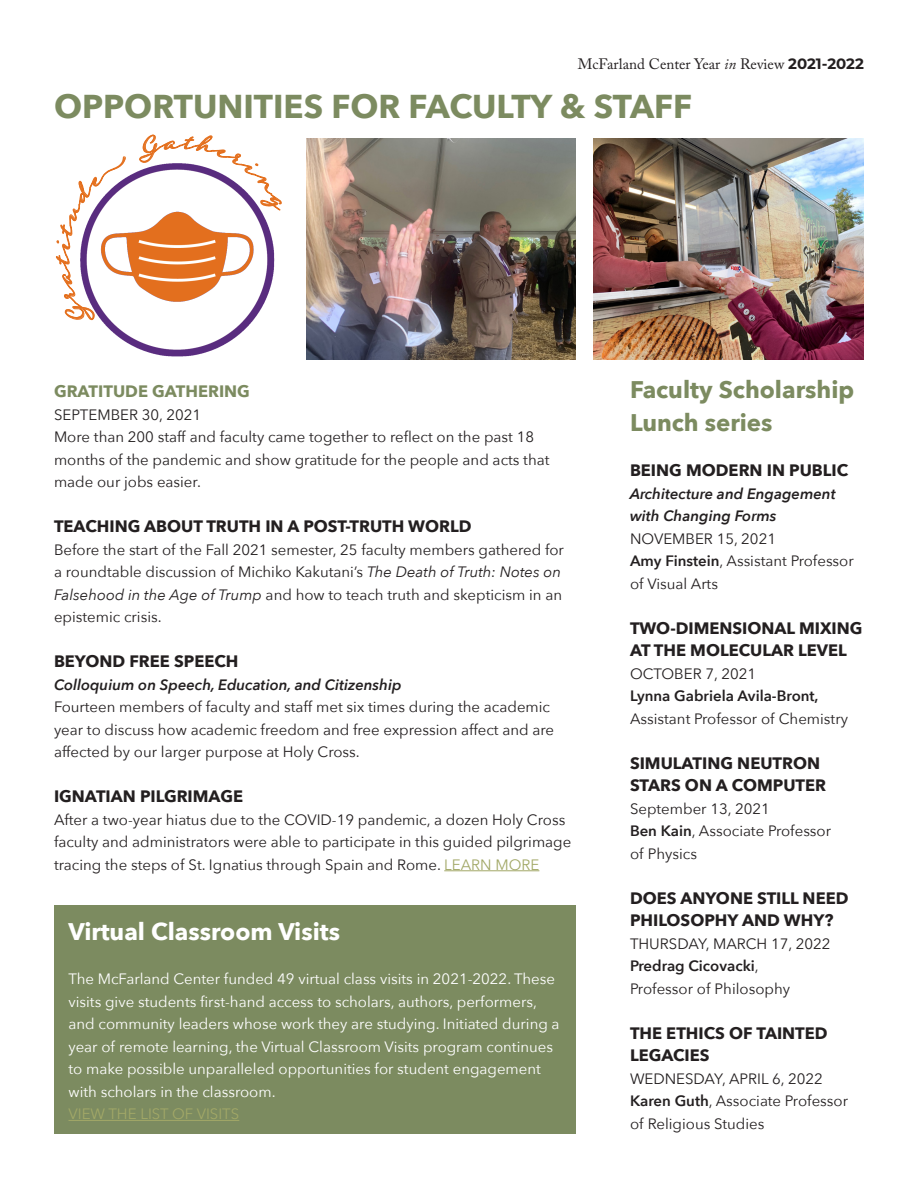
<style>
.page{position:relative;width:918px;height:1188px;background:#fff}
.page>*{position:absolute;margin:0;border:0;box-sizing:border-box;transform-origin:0 0}
.t1{font:700 33px "Avenir Next";color:#7c8b60}
.t2{font:700 24px/33px "Avenir Next";color:#7c8b60}
.t3{font:700 24px "Avenir Next";color:#fff}
.t4{font:700 16.5px/22.5px "Avenir Next";color:#231f20}
.t5{font:700 16.5px "Avenir Next";color:#7c8b60}
.t6{font:15px/22.5px "Avenir Next";color:#231f20}
.t7{font:15px/22.5px "Avenir Next";color:#fff}
.t8{font:italic 600 15px/22.5px "Avenir Next";color:#231f20}
.t9{font:15px "Adobe Caslon Pro";color:#231f20}
.t10{font:15px "Avenir Next";color:#a2a867}
.s1{font-style:italic}
.s2{font-family:"Montserrat";font-weight:700}
.s3{color:#a2a867}
.s4{font-weight:600}
</style>
<div class="page">
<img style="left:306px;top:139px;width:270px;height:220px">
<img style="left:594px;top:139px;width:270px;height:220px">
<img style="left:109px;top:173px;width:166px;height:184px">
<hr style="left:444px;top:870px;width:95px;height:1px;background:#a2a867">
<div style="left:54px;top:905px;width:522px;height:229px;background:#7c8b60"></div>
<hr style="left:68px;top:1120px;width:171px;height:1px;background:#a2a867">
<svg style="left:80px;top:173px;width:48px;height:156px"></svg>
<svg style="left:134px;top:163px;width:141px;height:53px"></svg>
<p class="t9" style="left:578px;top:55px;width:288px">McFarland Center Year <span class="s1">in</span> Review <span class="s2">2021-2022</span></p>
<p class="t1" style="left:54px;top:78px;width:640px">OPPORTUNITIES FOR FACULTY &amp; STAFF</p>
<p class="t5" style="left:54px;top:377px;width:198px">GRATITUDE GATHERING</p>
<p class="t6" style="left:54px;top:403px;width:149px">SEPTEMBER 30, 2021</p>
<p class="t6" style="left:54px;top:425px;width:497px">More than 200 staff and faculty came together to reflect on the past 18 months of the pandemic and show gratitude for the people and acts that made our jobs easier.</p>
<p class="t4" style="left:54px;top:515px;width:419px">TEACHING ABOUT TRUTH IN A POST-TRUTH WORLD</p>
<p class="t6" style="left:54px;top:538px;width:512px">Before the start of the Fall 2021 semester, 25 faculty members gathered for a roundtable discussion of Michiko Kakutani’s <span class="s1">The Death of Truth: Notes on Falsehood in the Age of Trump</span> and how to teach truth and skepticism in an epistemic crisis.</p>
<p class="t4" style="left:54px;top:650px;width:186px">BEYOND FREE SPEECH</p>
<p class="t8" style="left:54px;top:673px;width:349px">Colloquium on Speech, Education, and Citizenship</p>
<p class="t6" style="left:54px;top:695px;width:502px">Fourteen members of faculty and staff met six times during the academic year to discuss how academic freedom and free expression affect and are affected by our larger purpose at Holy Cross.</p>
<p class="t4" style="left:54px;top:785px;width:191px">IGNATIAN PILGRIMAGE</p>
<p class="t6" style="left:54px;top:808px;width:519px">After a two-year hiatus due to the COVID-19 pandemic, a dozen Holy Cross faculty and administrators were able to participate in this guided pilgrimage tracing the steps of St. Ignatius through Spain and Rome. <span class="s3">LEARN MORE</span></p>
<p class="t3" style="left:68px;top:910px;width:273px">Virtual Classroom Visits</p>
<p class="t7" style="left:68px;top:967px;width:493px">The McFarland Center funded 49 virtual class visits in 2021-2022. These visits give students first-hand access to scholars, authors, performers, and community leaders whose work they are studying. Initiated during a year of remote learning, the Virtual Classroom Visits program continues to make possible unparalleled opportunities for student engagement with scholars in the classroom.</p>
<p class="t10" style="left:68px;top:1101px;width:172px">VIEW THE LIST OF VISITS</p>
<p class="t2" style="left:630px;top:373px;width:226px">Faculty Scholarship<br>Lunch series</p>
<p class="t4" style="left:630px;top:459px;width:220px">BEING MODERN IN PUBLIC</p>
<p class="t8" style="left:630px;top:482px;width:207px">Architecture and Engagement with Changing Forms</p>
<p class="t6" style="left:630px;top:527px;width:148px">NOVEMBER 15, 2021</p>
<p class="t6" style="left:630px;top:549px;width:225px"><span class="s4">Amy Finstein</span>, Assistant Professor of Visual Arts</p>
<p class="t4" style="left:630px;top:617px;width:234px">TWO-DIMENSIONAL MIXING<br>AT THE MOLECULAR LEVEL</p>
<p class="t6" style="left:630px;top:662px;width:128px">OCTOBER 7, 2021</p>
<p class="t6" style="left:630px;top:684px;width:220px"><span class="s4">Lynna Gabriela Avila-Bront,<br></span>Assistant Professor of Chemistry</p>
<p class="t4" style="left:630px;top:752px;width:198px">SIMULATING NEUTRON<br>STARS ON A COMPUTER</p>
<p class="t6" style="left:630px;top:797px;width:141px">September 13, 2021</p>
<p class="t6" style="left:630px;top:819px;width:203px"><span class="s4">Ben Kain</span>, Associate Professor of Physics</p>
<p class="t4" style="left:630px;top:887px;width:220px">DOES ANYONE STILL NEED<br>PHILOSOPHY AND WHY?</p>
<p class="t6" style="left:630px;top:932px;width:202px">THURSDAY, MARCH 17, 2022</p>
<p class="t6" style="left:630px;top:954px;width:162px"><span class="s4">Predrag Cicovacki</span>,<br>Professor of Philosophy</p>
<p class="t4" style="left:630px;top:1022px;width:199px">THE ETHICS OF TAINTED<br>LEGACIES</p>
<p class="t6" style="left:630px;top:1067px;width:194px">WEDNESDAY, APRIL 6, 2022</p>
<p class="t6" style="left:630px;top:1089px;width:220px"><span class="s4">Karen Guth</span>, Associate Professor of Religious Studies</p>
</div>
